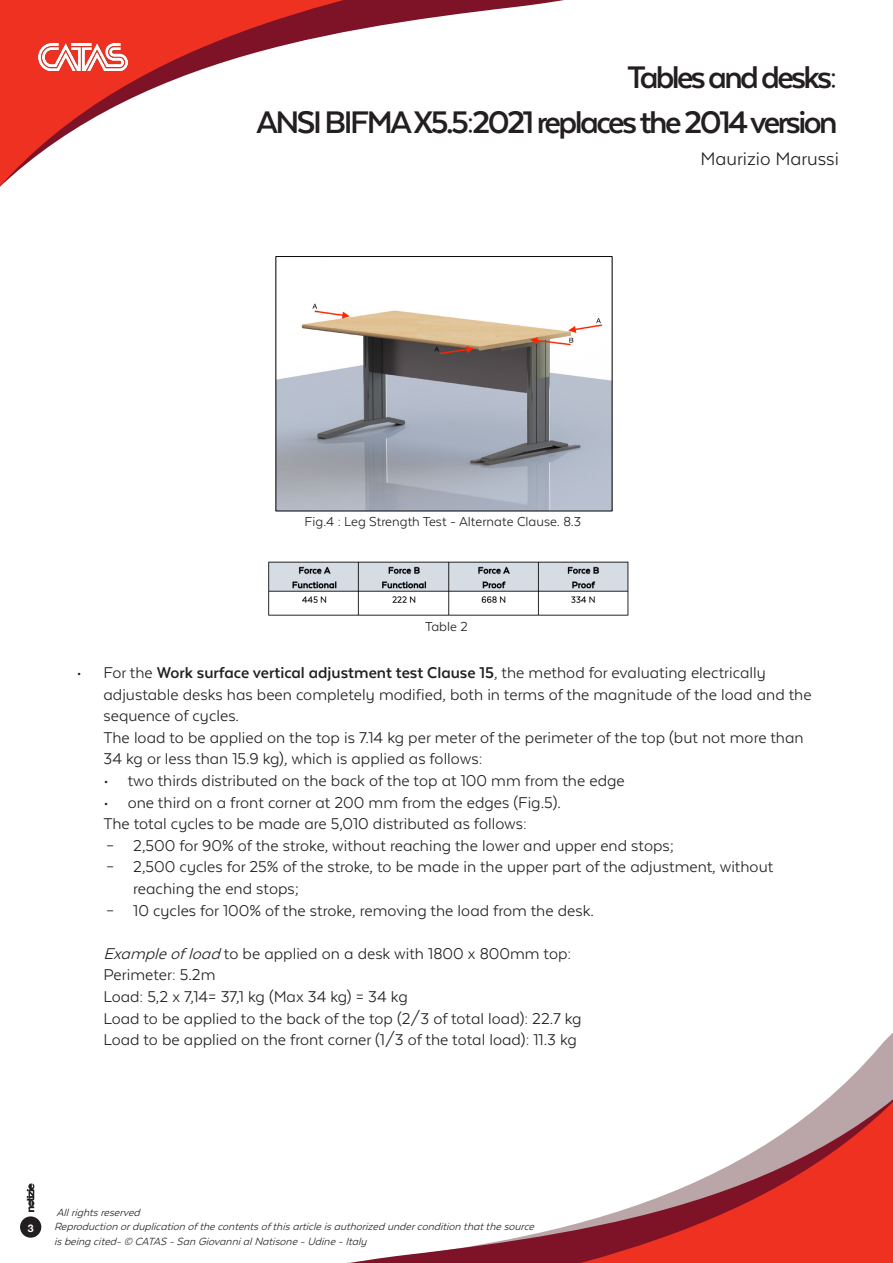
<style>
.page{position:relative;width:893px;height:1263px;background:#fff}
.page>*{position:absolute;margin:0;border:0;box-sizing:border-box;transform-origin:0 0}
.t1{font:700 36px "Texta Alt";letter-spacing:-.07em;color:#231f20}
.t2{font:21px "Texta Alt";color:#231f20}
.t3{font:18px/21.6px "Texta Alt";color:#231f20}
.t4{font:15px "Texta Alt";color:#231f20}
.t5{font:italic 12px/14.4px "Texta Alt";color:#231f20}
.t6{font:700 10.5px "Helvetica Neue";color:#fff}
.s1{font-weight:700}
.s2{font-style:italic}
</style>
<div class="page">
<svg style="left:0;top:0;width:613px;height:439px"></svg>
<svg style="left:20px;top:1033px;width:873px;height:230px"></svg>
<div style="left:20px;top:1216px;width:21px;height:22px;background:#231f20;border-radius:50%"></div>
<svg style="left:27px;top:1183px;width:7px;height:29px"></svg>
<img style="left:38px;top:43px;width:89px;height:27px">
<img style="left:277px;top:258px;width:333px;height:251px">
<img style="left:268px;top:561px;width:361px;height:55px">
<p class="t1" style="left:627px;top:58px;width:212px">Tables and desks:</p>
<p class="t1" style="left:257px;top:103px;width:583px">ANSI BIFMA X5.5:2021 replaces the 2014 version</p>
<p class="t2" style="left:700px;top:148px;width:140px">Maurizio Marussi</p>
<p class="t4" style="left:305px;top:514px;width:278px">Fig.4 : Leg Strength Test - Alternate Clause. 8.3</p>
<p class="t4" style="left:425px;top:619px;width:44px">Table 2</p>
<p class="t3" style="left:103px;top:661px;width:710px;text-indent:-27px">• For the <span class="s1">Work surface vertical adjustment test Clause 15</span>, the method for evaluating electrically adjustable desks has been completely modified, both in terms of the magnitude of the load and the sequence of cycles.</p>
<p class="t3" style="left:103px;top:726px;width:702px">The load to be applied on the top is 7.14 kg per meter of the perimeter of the top (but not more than<br>34 kg or less than 15.9 kg), which is applied as follows:</p>
<p class="t3" style="left:103px;top:769px;width:523px">• two thirds distributed on the back of the top at 100 mm from the edge</p>
<p class="t3" style="left:103px;top:791px;width:459px">• one third on a front corner at 200 mm from the edges (Fig.5).</p>
<p class="t3" style="left:103px;top:813px;width:425px">The total cycles to be made are 5,010 distributed as follows:</p>
<p class="t3" style="left:106px;top:834px;width:569px">– 2,500 for 90% of the stroke, without reaching the lower and upper end stops;</p>
<p class="t3" style="left:133px;top:856px;width:641px;text-indent:-27px">– 2,500 cycles for 25% of the stroke, to be made in the upper part of the adjustment, without reaching the end stops;</p>
<p class="t3" style="left:106px;top:899px;width:489px">– 10 cycles for 100% of the stroke, removing the load from the desk.</p>
<p class="t3" style="left:103px;top:942px;width:469px"><span class="s2">Exampleofload</span> to be applied on a desk with 1800 x 800mm top:</p>
<p class="t3" style="left:103px;top:964px;width:113px">Perimeter: 5.2m</p>
<p class="t3" style="left:103px;top:985px;width:306px">Load: 5,2 x 7,14= 37,1 kg (Max 34 kg) = 34 kg</p>
<p class="t3" style="left:103px;top:1007px;width:480px">Load to be applied to the back of the top (2/3 of total load): 22.7 kg</p>
<p class="t3" style="left:103px;top:1029px;width:475px">Load to be applied on the front corner (1/3 of the total load): 11.3 kg</p>
<p class="t6" style="left:28px;top:1220px;width:7px">3</p>
<p class="t5" style="left:56px;top:1205px;width:88px">Allrightsreserved</p>
<p class="t5" style="left:54px;top:1219px;width:485px">Reproduction orduplication ofthecontentsofthisarticleisauthorized undercondition thatthesource isbeing cited-© CATAS -San GiovannialNatisone-Udine-Italy</p>
</div>
